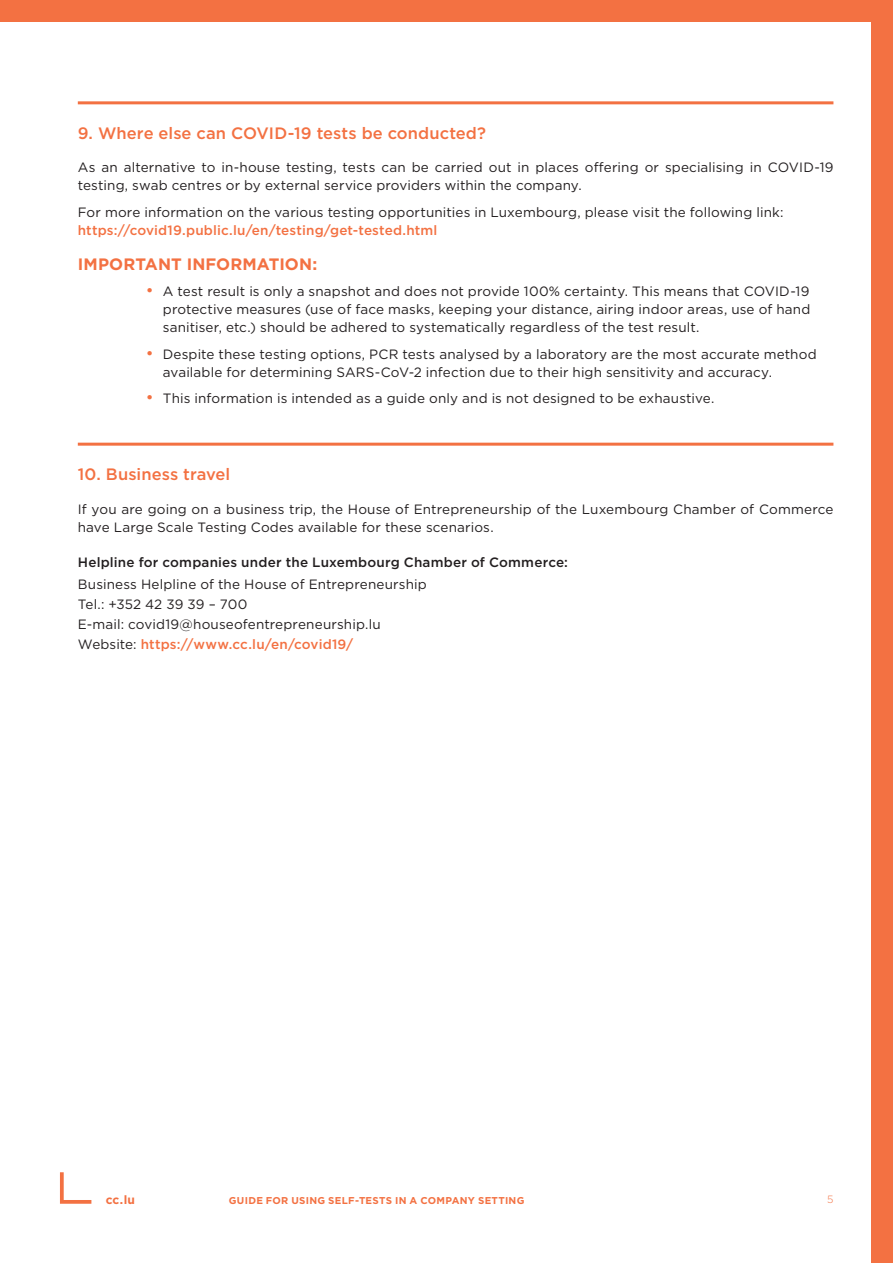
<style>
.page{position:relative;width:893px;height:1263px;background:#fff}
.page>*{position:absolute;margin:0;border:0;box-sizing:border-box;transform-origin:0 0}
.t1{font:500 16.5px "Gotham";letter-spacing:.005em;color:#f37142}
.t2{font:700 16.5px "Gotham";letter-spacing:.01em;color:#f37142}
.t3{font:13.5px/18px "Gotham";letter-spacing:.01em;color:#231f20}
.t4{font:500 13.5px "Gotham";letter-spacing:.015em;color:#231f20}
.t5{font:500 13.5px "Gotham";letter-spacing:.01em;color:#f37142}
.t6{font:700 12px "Gotham";color:#f37142}
.t7{font:300 10.5px "Gotham";color:#f37142}
.t8{font:700 9.9px "Gotham";letter-spacing:.03em;color:#f37142}
.s1{font-size:16.5px;color:#f37142}
.s2{font-weight:500;color:#f37142}
</style>
<div class="page">
<div style="left:0;top:0;width:893px;height:21px;background:#f37142"></div>
<div style="left:872px;top:0;width:21px;height:1263px;background:#f37142"></div>
<hr style="left:78px;top:101px;width:755px;height:3px;background:#f37142">
<hr style="left:78px;top:443px;width:755px;height:3px;background:#f37142">
<svg style="left:60px;top:1172px;width:32px;height:32px"></svg>
<p class="t1" style="left:78px;top:124px;width:410px">9. Where else can COVID-19 tests be conducted?</p>
<p class="t3" style="left:78px;top:158px;width:757px">As an alternative to in-house testing, tests can be carried out in places offering or specialising in COVID-19 testing, swab centres or by external service providers within the company.</p>
<p class="t3" style="left:78px;top:203px;width:707px">For more information on the various testing opportunities in Luxembourg, please visit the following link:</p>
<p class="t5" style="left:78px;top:222px;width:361px">https://covid19.public.lu/en/testing/get-tested.html</p>
<p class="t2" style="left:78px;top:254px;width:241px">IMPORTANT INFORMATION:</p>
<p class="t3" style="left:163px;top:282px;width:649px;text-align:justify;text-indent:-17px"><span class="s1">•</span> A test result is only a snapshot and does not provide 100% certainty. This means that COVID-19 protective measures (use of face masks, keeping your distance, airing indoor areas, use of hand sanitiser, etc.) should be adhered to systematically regardless of the test result.</p>
<p class="t3" style="left:163px;top:345px;width:655px;text-indent:-17px"><span class="s1">•</span> Despite these testing options, PCR tests analysed by a laboratory are the most accurate method available for determining SARS-CoV-2 infection due to their high sensitivity and accuracy.</p>
<p class="t3" style="left:146px;top:389px;width:570px"><span class="s1">•</span> This information is intended as a guide only and is not designed to be exhaustive.</p>
<p class="t1" style="left:78px;top:465px;width:154px">10. Business travel</p>
<p class="t3" style="left:78px;top:500px;width:757px">If you are going on a business trip, the House of Entrepreneurship of the Luxembourg Chamber of Commerce have Large Scale Testing Codes available for these scenarios.</p>
<p class="t4" style="left:78px;top:554px;width:492px">Helpline for companies under the Luxembourg Chamber of Commerce:</p>
<p class="t3" style="left:78px;top:574px;width:350px;line-height:20.1px">Business Helpline of the House of Entrepreneurship Tel.: +352 42 39 39 – 700<br>E-mail: covid19@houseofentrepreneurship.lu Website: <span class="s2">https://www.cc.lu/en/covid19/</span></p>
<p class="t6" style="left:106px;top:1192px;width:31px">cc.lu</p>
<p class="t8" style="left:229px;top:1194px;width:297px">GUIDE FOR USING SELF-TESTS IN A COMPANY SETTING</p>
<p class="t7" style="left:827px;top:1193px;width:8px">5</p>
</div>
